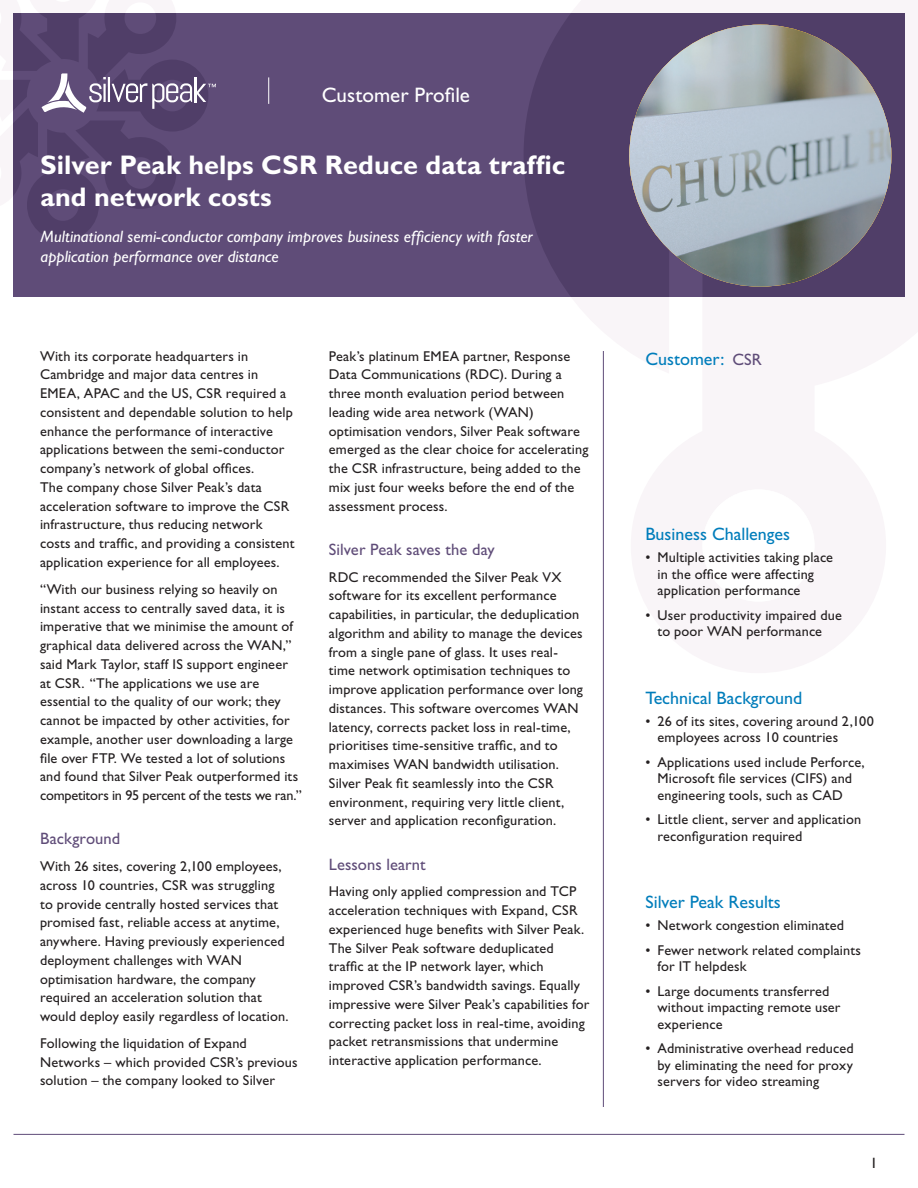
<style>
.page{position:relative;width:918px;height:1188px;background:#fff}
.page>*{position:absolute;margin:0;border:0;box-sizing:border-box;transform-origin:0 0}
.Cover_Head{font:700 27px/32.4px "Gill Sans Std";color:#fff}
.t1{font:21px "Gill Sans Std";color:#fff}
.Sidebar_Header{font:18px "Gill Sans Std";color:#007dbb}
.Cover_Sub-Head{font:italic 16.5px/19.8px "Gill Sans Std";letter-spacing:.005em;color:#fff}
.Headline{font:16.5px "Gill Sans Std";letter-spacing:.005em;color:#5f4c78}
.Body{font:15px "Gill Sans Std";color:#231f20}
.Body-2{font:14.25px/18.8px "Gill Sans Std";letter-spacing:.01em;color:#231f20}
.s1{font-size:16.5px;color:#5f4c78}
</style>
<div class="page">
<div style="left:14px;top:14px;width:245px;height:283px;background:#5f4c78"></div>
<div style="left:243px;top:14px;width:661px;height:283px;background:#5f4c78"></div>
<svg style="left:524px;top:14px;width:380px;height:283px;fill:#503e68"></svg>
<svg style="left:13px;top:13px;width:203px;height:228px"></svg>
<hr style="left:14px;top:1134px;width:890px;height:1px;background:#5f4c78">
<hr style="left:603px;top:351px;width:1px;height:756px;background:#5f4c78">
<svg style="left:268px;top:77px;width:1px;height:27px"></svg>
<img style="left:629px;top:25px;width:262px;height:262px;border-radius:131px">
<h2 class="t1" style="left:322px;top:83px;width:150px">Customer Profile</h2>
<p class="Cover_Head" style="left:40px;top:148px;width:526px">Silver Peak helps CSR Reduce data traffic and network costs</p>
<p class="Cover_Sub-Head" style="left:40px;top:227px;width:494px">Multinational semi-conductor company improves business efficiency with faster application performance over distance</p>
<p class="Body-2" style="left:40px;top:347px;width:256px">With its corporate headquarters in Cambridge and major data centres in EMEA, APAC and the US, CSR required a consistent and dependable solution to help enhance the performance of interactive applications between the semi-conductor company’s network of global offices.<br>The company chose Silver Peak’s data acceleration software to improve the CSR infrastructure, thus reducing network costs and traffic, and providing a consistent application experience for all employees.</p>
<p class="Body-2" style="left:40px;top:580px;width:263px">“With our business relying so heavily on instant access to centrally saved data, it is imperative that we minimise the amount of graphical data delivered across the WAN,” said Mark Taylor, staff IS support engineer at CSR. “The applications we use are essential to the quality of our work; they cannot be impacted by other activities, for example, another user downloading a large file over FTP. We tested a lot of solutions and found that Silver Peak outperformed its competitors in 95 percent of the tests we ran.”</p>
<p class="Headline" style="left:40px;top:829px;width:82px">Background</p>
<p class="Body-2" style="left:40px;top:857px;width:250px">With 26 sites, covering 2,100 employees, across 10 countries, CSR was struggling to provide centrally hosted services that promised fast, reliable access at anytime, anywhere. Having previously experienced deployment challenges with WAN optimisation hardware, the company required an acceleration solution that would deploy easily regardless of location.</p>
<p class="Body-2" style="left:40px;top:1034px;width:259px">Following the liquidation of Expand<br>Networks – which provided CSR’s previous solution – the company looked to Silver</p>
<p class="Body-2" style="left:329px;top:347px;width:261px">Peak’s platinum EMEA partner, Response Data Communications (RDC). During a three month evaluation period between leading wide area network (WAN) optimisation vendors, Silver Peak software emerged as the clear choice for accelerating the CSR infrastructure, being added to the mix just four weeks before the end of the assessment process.</p>
<p class="Headline" style="left:329px;top:540px;width:167px">Silver Peak saves the day</p>
<p class="Body-2" style="left:329px;top:568px;width:256px">RDC recommended the Silver Peak VX software for its excellent performance capabilities, in particular, the deduplication algorithm and ability to manage the devices from a single pane of glass. It uses real&shy;time network optimisation techniques to improve application performance over long distances. This software overcomes WAN latency, corrects packet loss in real-time, prioritises time-sensitive traffic, and to maximises WAN bandwidth utilisation.<br>Silver Peak fit seamlessly into the CSR environment, requiring very little client, server and application reconfiguration.</p>
<p class="Headline" style="left:329px;top:854px;width:98px">Lessons learnt</p>
<p class="Body-2" style="left:329px;top:882px;width:262px">Having only applied compression and TCP acceleration techniques with Expand, CSR experienced huge benefits with Silver Peak.<br>The Silver Peak software deduplicated traffic at the IP network layer, which improved CSR’s bandwidth savings. Equally impressive were Silver Peak’s capabilities for correcting packet loss in real-time, avoiding packet retransmissions that undermine interactive application performance.</p>
<p class="Sidebar_Header" style="left:646px;top:349px;width:118px">Customer: <span class="s1">CSR</span></p>
<p class="Sidebar_Header" style="left:646px;top:524px;width:146px">Business Challenges</p>
<p class="Body-2" style="left:658px;top:549px;width:177px;line-height:16.5px;text-indent:-12px">• Multiple activities taking place in the office were affecting application performance</p>
<p class="Body-2" style="left:646px;top:607px;width:198px;line-height:16.5px;text-align:center">• User productivity impaired due to poor WAN performance</p>
<p class="Sidebar_Header" style="left:646px;top:687px;width:158px">Technical Background</p>
<p class="Body-2" style="left:658px;top:713px;width:218px;line-height:16.5px;text-indent:-12px">• 26 of its sites, covering around 2,100 employees across 10 countries</p>
<p class="Body-2" style="left:658px;top:754px;width:209px;line-height:16.5px;text-indent:-12px">• Applications used include Perforce,<br>Microsoft file services (CIFS) and engineering tools, such as CAD</p>
<p class="Body-2" style="left:658px;top:811px;width:205px;line-height:16.5px;text-indent:-12px">• Little client, server and application reconfiguration required</p>
<p class="Sidebar_Header" style="left:646px;top:892px;width:137px">Silver Peak Results</p>
<p class="Body-2" style="left:646px;top:916px;width:200px">• Network congestion eliminated</p>
<p class="Body-2" style="left:658px;top:942px;width:205px;line-height:16.5px;text-indent:-12px">• Fewer network related complaints for IT helpdesk</p>
<p class="Body-2" style="left:658px;top:983px;width:185px;line-height:16.5px;text-indent:-12px">• Large documents transferred without impacting remote user experience</p>
<p class="Body-2" style="left:658px;top:1040px;width:198px;line-height:16.5px;text-align:justify;text-indent:-12px">• Administrative overhead reduced by eliminating the need for proxy servers for video streaming</p>
<p class="Body" style="left:870px;top:1154px;width:9px">1</p>
</div>
